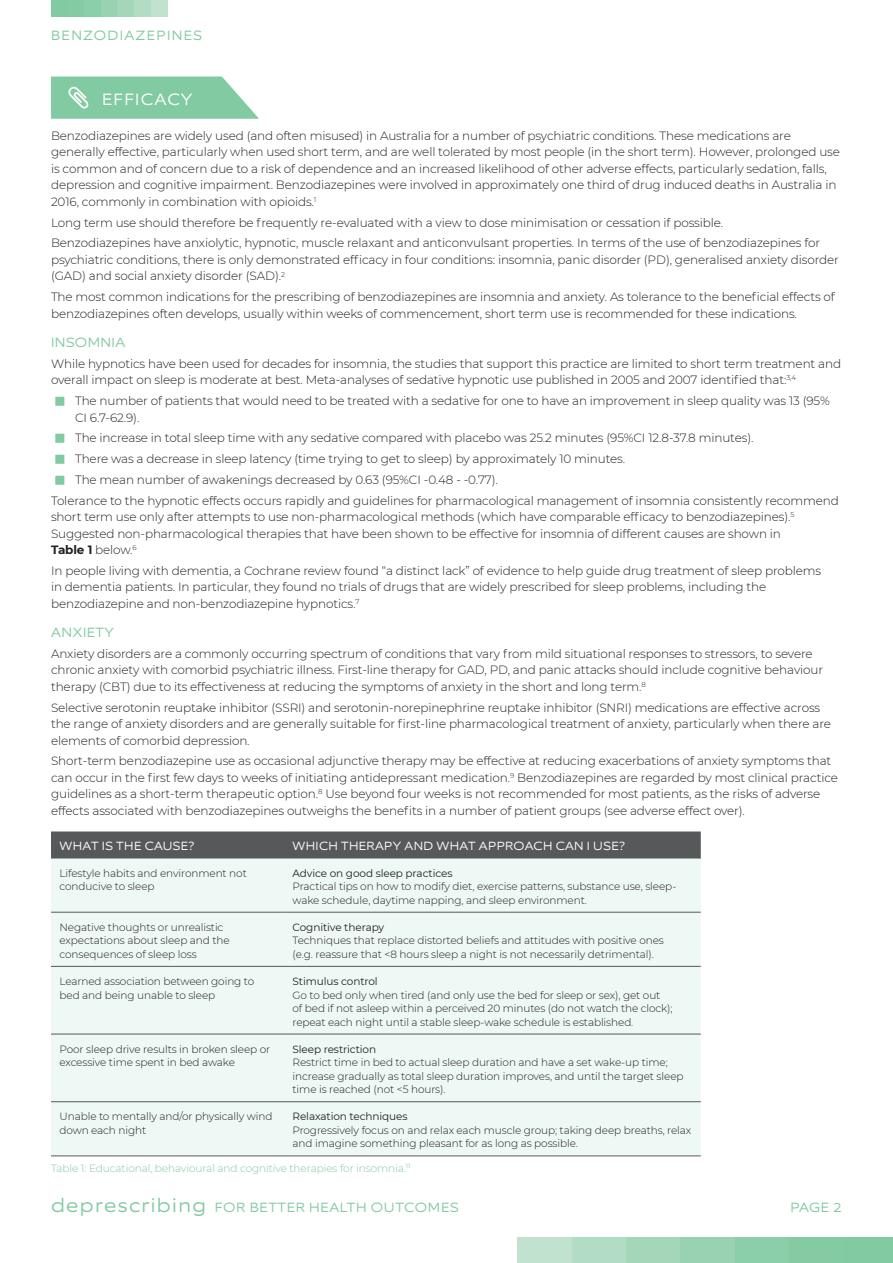
<style>
.page{position:relative;width:893px;height:1263px;background:#fff}
.page>*{position:absolute;margin:0;border:0;box-sizing:border-box;transform-origin:0 0}
.t1{font:300 16.5px "Equip Extended";letter-spacing:.08em;color:#fff}
.t2{font:300 13.5px "Equip Extended";letter-spacing:.045em;color:#81caa2}
.t3{font:300 13.5px "Equip Extended";letter-spacing:.1em;color:#81caa2}
.t4{font:300 12px/16.5px "Montserrat";letter-spacing:-.01em;color:#231f20}
.t5{font:300 12px "Equip Extended";letter-spacing:.03em;color:#fff}
.t6{font:300 10.5px/13.5px "Montserrat";letter-spacing:-.01em;color:#231f20}
.t7{font:10.5px "Montserrat";letter-spacing:-.01em;color:#231f20}
.t8{font:300 10.5px "Montserrat";letter-spacing:-.01em;color:#81caa2}
.s1{font-weight:700}
.s2{font-size:19.5px}
</style>
<div class="page">
<div style="left:51px;top:0;width:17px;height:17px;background:#81caa2"></div>
<div style="left:68px;top:0;width:16px;height:17px;background:#84cba4"></div>
<div style="left:84px;top:0;width:17px;height:17px;background:#8bceaa"></div>
<div style="left:101px;top:0;width:17px;height:17px;background:#98d2b2"></div>
<div style="left:118px;top:0;width:16px;height:17px;background:#a4d7ba"></div>
<div style="left:134px;top:0;width:17px;height:17px;background:#b2dcc3"></div>
<div style="left:151px;top:0;width:17px;height:17px;background:#c1e2cf"></div>
<div style="left:843px;top:1236px;width:50px;height:27px;background:#81caa2"></div>
<div style="left:789px;top:1236px;width:54px;height:27px;background:#84cba4"></div>
<div style="left:734px;top:1236px;width:55px;height:27px;background:#8bceaa"></div>
<div style="left:680px;top:1236px;width:54px;height:27px;background:#98d2b2"></div>
<div style="left:626px;top:1236px;width:54px;height:27px;background:#a4d7ba"></div>
<div style="left:571px;top:1236px;width:55px;height:27px;background:#b2dcc3"></div>
<div style="left:517px;top:1236px;width:54px;height:27px;background:#c1e2cf"></div>
<div style="left:51px;top:833px;width:650px;height:25px;background:#57585a"></div>
<div style="left:51px;top:859px;width:650px;height:297px;background:#eef8f4"></div>
<hr style="left:51px;top:912px;width:233px;height:1px;background:#57585a">
<hr style="left:284px;top:912px;width:417px;height:1px;background:#57585a">
<hr style="left:51px;top:966px;width:233px;height:1px;background:#57585a">
<hr style="left:284px;top:966px;width:417px;height:1px;background:#57585a">
<hr style="left:51px;top:1034px;width:233px;height:1px;background:#57585a">
<hr style="left:284px;top:1034px;width:417px;height:1px;background:#57585a">
<hr style="left:51px;top:832px;width:233px;height:1px;background:#57585a">
<hr style="left:284px;top:832px;width:417px;height:1px;background:#57585a">
<hr style="left:51px;top:858px;width:233px;height:1px;background:#57585a">
<hr style="left:284px;top:858px;width:417px;height:1px;background:#57585a">
<hr style="left:51px;top:1101px;width:233px;height:1px;background:#57585a">
<hr style="left:284px;top:1101px;width:417px;height:1px;background:#57585a">
<hr style="left:51px;top:1156px;width:233px;height:1px;background:#57585a">
<hr style="left:284px;top:1156px;width:417px;height:1px;background:#57585a">
<svg style="left:51px;top:77px;width:208px;height:42px"></svg>
<p class="t3" style="left:51px;top:26px;width:153px">BENZODIAZEPINES</p>
<h1 class="t1" style="left:102px;top:89px;width:92px">EFFICACY</h1>
<p class="t4" style="left:51px;top:127px;width:790px">Benzodiazepines are widely used (and often misused) in Australia for a number of psychiatric conditions. These medications are generally effective, particularly when used short term, and are well tolerated by most people (in the short term). However, prolonged use is common and of concern due to a risk of dependence and an increased likelihood of other adverse effects, particularly sedation, falls, depression and cognitive impairment. Benzodiazepines were involved in approximately one third of drug induced deaths in Australia in 2016, commonly in combination with opioids.<sup>1</sup></p>
<p class="t4" style="left:51px;top:212px;width:771px;line-height:20.7px">Long term use should therefore be frequently re-evaluated with a view to dose minimisation or cessation if possible.<br>Benzodiazepines have anxiolytic, hypnotic, muscle relaxant and anticonvulsant properties. In terms of the use of benzodiazepines for</p>
<p class="t4" style="left:51px;top:251px;width:789px">psychiatric conditions, there is only demonstrated efficacy in four conditions: insomnia, panic disorder (PD), generalised anxiety disorder (GAD) and social anxiety disorder (SAD).<sup>2</sup></p>
<p class="t4" style="left:51px;top:288px;width:785px">The most common indications for the prescribing of benzodiazepines are insomnia and anxiety. As tolerance to the beneficial effects of benzodiazepines often develops, usually within weeks of commencement, short term use is recommended for these indications.</p>
<p class="t2" style="left:51px;top:334px;width:76px">INSOMNIA</p>
<p class="t4" style="left:51px;top:355px;width:792px">While hypnotics have been used for decades for insomnia, the studies that support this practice are limited to short term treatment and overall impact on sleep is moderate at best. Meta-analyses of sedative hypnotic use published in 2005 and 2007 identified that:<sup>3,4</sup></p>
<p class="t4" style="left:75px;top:392px;width:756px">The number of patients that would need to be treated with a sedative for one to have an improvement in sleep quality was 13 (95%<br>CI 6.7-62.9).</p>
<p class="t4" style="left:75px;top:429px;width:680px">The increase in total sleep time with any sedative compared with placebo was 25.2 minutes (95%CI 12.8-37.8 minutes).</p>
<p class="t4" style="left:75px;top:450px;width:552px">There was a decrease in sleep latency (time trying to get to sleep) by approximately 10 minutes.</p>
<p class="t4" style="left:75px;top:471px;width:424px">The mean number of awakenings decreased by 0.63 (95%CI -0.48 - -0.77).</p>
<p class="t4" style="left:51px;top:492px;width:789px">Tolerance to the hypnotic effects occurs rapidly and guidelines for pharmacological management of insomnia consistently recommend</p>
<p class="t4" style="left:51px;top:508px;width:745px">short term use only after attempts to use non-pharmacological methods (which have comparable efficacy to benzodiazepines).<sup>5<br></sup>Suggested non-pharmacological therapies that have been shown to be effective for insomnia of different causes are shown in<br><span class="s1">Table 1</span> below.<sup>6</sup></p>
<p class="t4" style="left:51px;top:562px;width:772px">In people living with dementia, a Cochrane review found “a distinct lack” of evidence to help guide drug treatment of sleep problems in dementia patients. In particular, they found no trials of drugs that are widely prescribed for sleep problems, including the benzodiazepine and non-benzodiazepine hypnotics.<sup>7</sup></p>
<p class="t2" style="left:51px;top:624px;width:64px">ANXIETY</p>
<p class="t4" style="left:51px;top:645px;width:774px">Anxiety disorders are a commonly occurring spectrum of conditions that vary from mild situational responses to stressors, to severe chronic anxiety with comorbid psychiatric illness. First-line therapy for GAD, PD, and panic attacks should include cognitive behaviour therapy (CBT) due to its effectiveness at reducing the symptoms of anxiety in the short and long term.<sup>8</sup></p>
<p class="t4" style="left:51px;top:699px;width:781px">Selective serotonin reuptake inhibitor (SSRI) and serotonin-norepinephrine reuptake inhibitor (SNRI) medications are effective across the range of anxiety disorders and are generally suitable for first-line pharmacological treatment of anxiety, particularly when there are elements of comorbid depression.</p>
<p class="t4" style="left:51px;top:752px;width:788px">Short-term benzodiazepine use as occasional adjunctive therapy may be effective at reducing exacerbations of anxiety symptoms that can occur in the first few days to weeks of initiating antidepressant medication.<sup>9</sup> Benzodiazepines are regarded by most clinical practice guidelines as a short-term therapeutic option.<sup>8</sup> Use beyond four weeks is not recommended for most patients, as the risks of adverse effects associated with benzodiazepines outweighs the benefits in a number of patient groups (see adverse effect over).</p>
<p class="t5" style="left:60px;top:838px;width:136px">WHAT IS THE CAUSE?</p>
<p class="t5" style="left:293px;top:838px;width:334px">WHICH THERAPY AND WHAT APPROACH CAN I USE?</p>
<p class="t6" style="left:60px;top:866px;width:189px">Lifestyle habits and environment not conducive to sleep</p>
<p class="t7" style="left:293px;top:866px;width:161px">Advice on good sleep practices</p>
<p class="t6" style="left:293px;top:879px;width:385px">Practical tips on how to modify diet, exercise patterns, substance use, sleep&shy;wake schedule, daytime napping, and sleep environment.</p>
<p class="t6" style="left:60px;top:920px;width:172px">Negative thoughts or unrealistic expectations about sleep and the consequences of sleep loss</p>
<p class="t7" style="left:293px;top:920px;width:93px">Cognitive therapy</p>
<p class="t6" style="left:293px;top:933px;width:373px">Techniques that replace distorted beliefs and attitudes with positive ones (e.g. reassure that &lt;8 hours sleep a night is not necessarily detrimental).</p>
<p class="t6" style="left:60px;top:974px;width:196px">Learned association between going to bed and being unable to sleep</p>
<p class="t7" style="left:293px;top:974px;width:87px">Stimulus control</p>
<p class="t6" style="left:293px;top:988px;width:382px">Go to bed only when tired (and only use the bed for sleep or sex), get out of bed if not asleep within a perceived 20 minutes (do not watch the clock); repeat each night until a stable sleep-wake schedule is established.</p>
<p class="t6" style="left:60px;top:1042px;width:212px">Poor sleep drive results in broken sleep or excessive time spent in bed awake</p>
<p class="t7" style="left:293px;top:1042px;width:85px">Sleep restriction</p>
<p class="t6" style="left:293px;top:1055px;width:393px">Restrict time in bed to actual sleep duration and have a set wake-up time; increase gradually as total sleep duration improves, and until the target sleep time is reached (not &lt;5 hours).</p>
<p class="t6" style="left:60px;top:1110px;width:215px">Unable to mentally and/or physically wind down each night</p>
<p class="t7" style="left:293px;top:1109px;width:117px">Relaxation techniques</p>
<p class="t6" style="left:293px;top:1123px;width:400px">Progressively focus on and relax each muscle group; taking deep breaths, relax and imagine something pleasant for as long as possible.</p>
<p class="t8" style="left:51px;top:1161px;width:361px">Table 1: Educational, behavioural and cognitive therapies for insomnia.<sup>11</sup></p>
<p class="t2" style="left:51px;top:1199px;width:409px"><span class="s2">deprescribing</span> FOR BETTER HEALTH OUTCOMES</p>
<p class="t2" style="left:790px;top:1199px;width:53px">PAGE 2</p>
</div>
